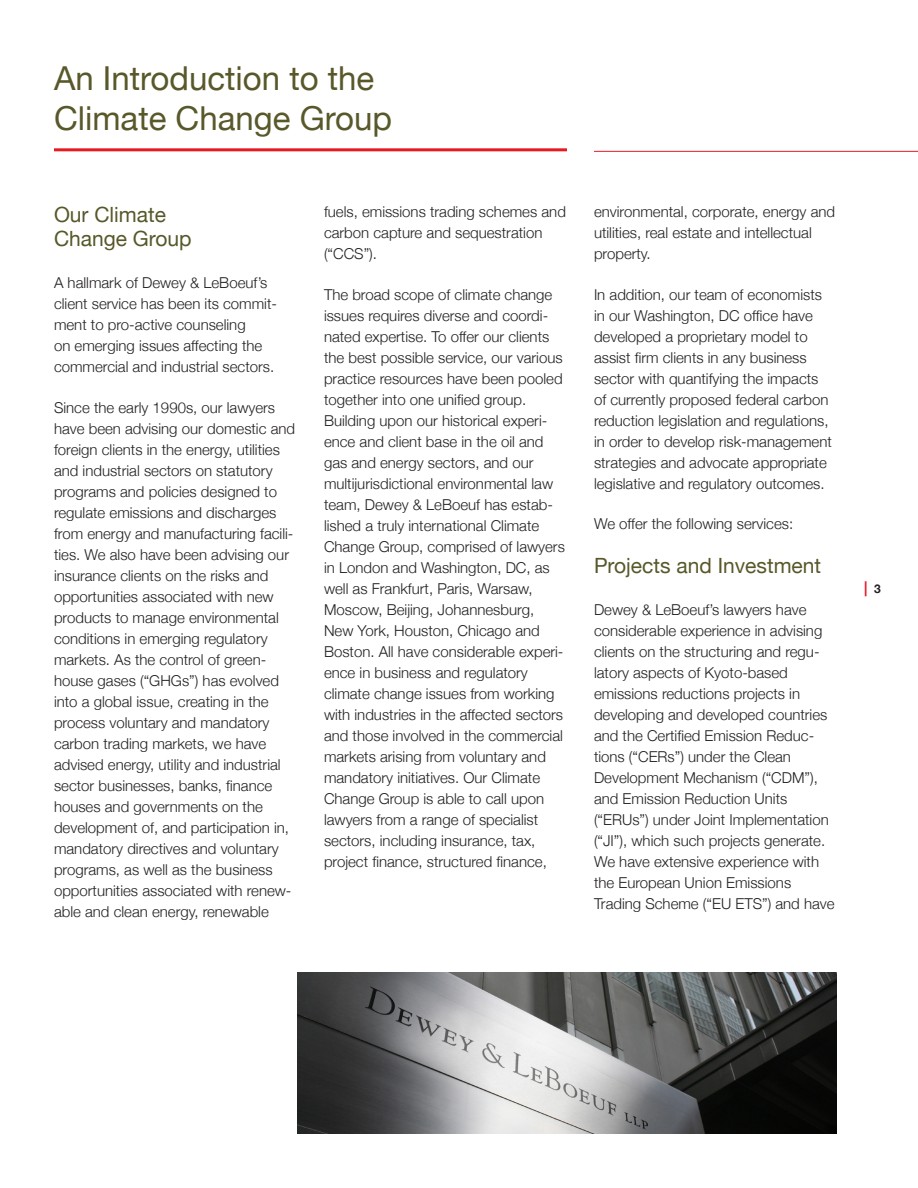
<style>
.page{position:relative;width:918px;height:1188px;background:#fff}
.page>*{position:absolute;margin:0;border:0;box-sizing:border-box;transform-origin:0 0}
._01a_Page_Head{font:33px/40.5px "Helvetica Neue";color:#58582a}
._02_Article_Title{font:21px/24px "Helvetica Neue";color:#58582a}
._03b_Body{font:300 15px/21px "Helvetica Neue";color:#231f20}
._10b_Page_Number{font:700 15px "Helvetica Neue";color:#e51a23}
.s1{font-size:12px;color:#231f20}
</style>
<div class="page">
<hr style="left:54px;top:148px;width:513px;height:3px;background:#e51a23">
<hr style="left:594px;top:151px;width:324px;height:1px;background:#e51a23">
<img style="left:297px;top:972px;width:540px;height:162px">
<p class="_01a_Page_Head" style="left:54px;top:57px;width:340px">An Introduction to the<br>Climate Change Group</p>
<p class="_02_Article_Title" style="left:54px;top:203px;width:139px">Our Climate<br>Change Group</p>
<p class="_03b_Body" style="left:54px;top:272px;width:225px">A hallmark of Dewey &amp; LeBoeuf’s client service has been its commit&shy;ment to pro-active counseling<br>on emerging issues affecting the commercial and industrial sectors.</p>
<p class="_03b_Body" style="left:54px;top:397px;width:243px">Since the early 1990s, our lawyers have been advising our domestic and foreign clients in the energy, utilities and industrial sectors on statutory programs and policies designed to regulate emissions and discharges from energy and manufacturing facili&shy;ties. We also have been advising our insurance clients on the risks and opportunities associated with new products to manage environmental conditions in emerging regulatory markets. As the control of green&shy;house gases (“GHGs”) has evolved into a global issue, creating in the process voluntary and mandatory carbon trading markets, we have advised energy, utility and industrial sector businesses, banks, finance houses and governments on the development of, and participation in, mandatory directives and voluntary programs, as well as the business opportunities associated with renew&shy;able and clean energy, renewable</p>
<p class="_03b_Body" style="left:324px;top:201px;width:243px">fuels, emissions trading schemes and carbon capture and sequestration (“CCS”).</p>
<p class="_03b_Body" style="left:324px;top:283px;width:242px">The broad scope of climate change issues requires diverse and coordi&shy;nated expertise. To offer our clients the best possible service, our various practice resources have been pooled together into one unified group.<br>Building upon our historical experi&shy;ence and client base in the oil and gas and energy sectors, and our multijurisdictional environmental law team, Dewey &amp; LeBoeuf has estab&shy;lished a truly international Climate Change Group, comprised of lawyers in London and Washington, DC, as well as Frankfurt, Paris, Warsaw, Moscow, Beijing, Johannesburg, New York, Houston, Chicago and Boston. All have considerable experi&shy;ence in business and regulatory climate change issues from working with industries in the affected sectors and those involved in the commercial markets arising from voluntary and mandatory initiatives. Our Climate Change Group is able to call upon lawyers from a range of specialist sectors, including insurance, tax, project finance, structured finance,</p>
<p class="_03b_Body" style="left:594px;top:201px;width:243px">environmental, corporate, energy and utilities, real estate and intellectual property.</p>
<p class="_03b_Body" style="left:594px;top:283px;width:239px">In addition, our team of economists in our Washington, DC office have developed a proprietary model to assist firm clients in any business sector with quantifying the impacts of currently proposed federal carbon reduction legislation and regulations, in order to develop risk-management strategies and advocate appropriate legislative and regulatory outcomes.</p>
<p class="_03b_Body" style="left:594px;top:513px;width:201px">We offer the following services:</p>
<p class="_02_Article_Title" style="left:594px;top:553px;width:229px">Projects and Investment</p>
<p class="_03b_Body" style="left:594px;top:598px;width:242px">Dewey &amp; LeBoeuf’s lawyers have considerable experience in advising clients on the structuring and regu&shy;latory aspects of Kyoto-based emissions reductions projects in developing and developed countries and the Certified Emission Reduc&shy;tions (“CERs”) under the Clean Development Mechanism (“CDM”), and Emission Reduction Units (“ERUs”) under Joint Implementation (“JI”), which such projects generate.<br>We have extensive experience with the European Union Emissions Trading Scheme (“EU ETS”) and have</p>
<p class="_10b_Page_Number" style="left:864px;top:578px;width:18px">| <span class="s1">3</span></p>
</div>
